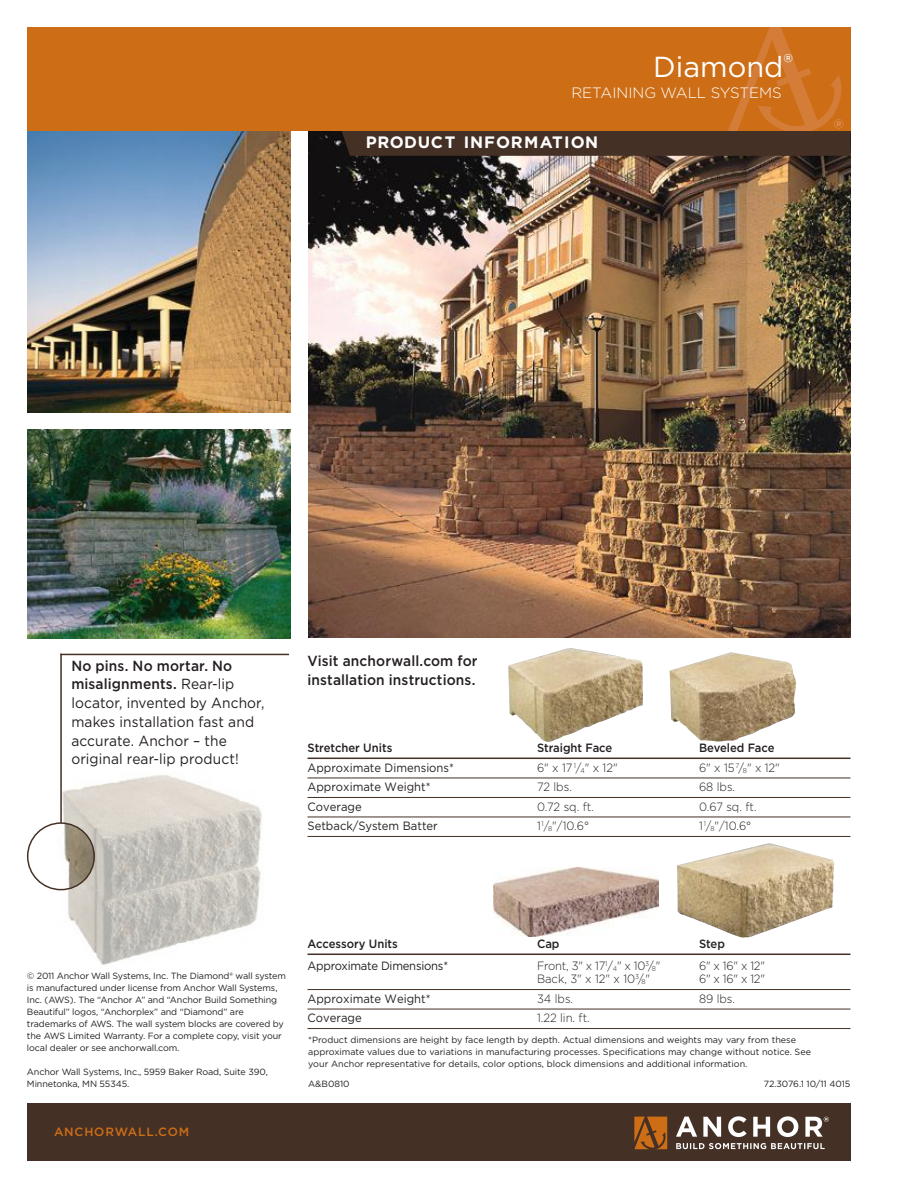
<style>
.page{position:relative;width:918px;height:1188px;background:#fff}
.page>*{position:absolute;margin:0;border:0;box-sizing:border-box;transform-origin:0 0}
.t1{font:28.95px "Gotham";color:#fff}
.t2{font:700 16.5px "Gotham";letter-spacing:.05em;color:#fff}
.t3{font:300 15px "Gotham";color:#fff}
.t4{font:14.7px/18.8px "Gotham";letter-spacing:.01em;color:#241f1f;scale:.94 1}
.t5{font:500 14.7px/18.8px "Gotham";letter-spacing:.005em;color:#241f1f;scale:.94 1}
.t6{font:300 12px "Gotham";color:#241f1f;scale:.94 1}
.t7{font:12px "Gotham";color:#241f1f;scale:.94 1}
.t8{font:500 12px "Gotham";color:#241f1f;scale:.94 1}
.t9{font:12px "Gotham";letter-spacing:-.02em;color:#241f1f;scale:.94 1}
.t10{font:300 12px "Gotham";letter-spacing:-.02em;color:#241f1f;scale:.94 1}
.t11{font:500 12px "Gotham";letter-spacing:.07em;color:#cd6e17}
.t12{font:9px/12px "Gotham";letter-spacing:-.01em;color:#241f1f}
.s1{font-weight:500}
</style>
<div class="page">
<img style="left:27px;top:131px;width:263px;height:282px">
<img style="left:308px;top:131px;width:542px;height:507px">
<img style="left:27px;top:430px;width:263px;height:209px">
<div style="left:27px;top:1104px;width:823px;height:57px;background:#443025"></div>
<div style="left:27px;top:27px;width:823px;height:104px;background:#cd6e17"></div>
<svg style="left:340px;top:27px;width:510px;height:129px"></svg>
<svg style="left:676px;top:1117px;width:21px;height:20px"></svg>
<svg style="left:703px;top:1117px;width:18px;height:20px"></svg>
<svg style="left:728px;top:1116px;width:19px;height:21px"></svg>
<svg style="left:753px;top:1117px;width:17px;height:20px"></svg>
<svg style="left:777px;top:1116px;width:21px;height:21px"></svg>
<svg style="left:634px;top:1117px;width:33px;height:32px"></svg>
<svg style="left:676px;top:1143px;width:149px;height:6px"></svg>
<svg style="left:805px;top:1117px;width:24px;height:20px"></svg>
<hr style="left:308px;top:758px;width:542px;height:1px;background:#443025">
<hr style="left:308px;top:778px;width:542px;height:1px;background:#443025">
<hr style="left:308px;top:797px;width:542px;height:1px;background:#443025">
<hr style="left:308px;top:817px;width:542px;height:1px;background:#443025">
<hr style="left:308px;top:836px;width:542px;height:1px;background:#443025">
<hr style="left:308px;top:954px;width:542px;height:1px;background:#443025">
<hr style="left:308px;top:989px;width:542px;height:1px;background:#443025">
<hr style="left:308px;top:1009px;width:542px;height:1px;background:#443025">
<hr style="left:308px;top:1028px;width:542px;height:1px;background:#443025">
<img style="left:670px;top:652px;width:126px;height:89px">
<img style="left:508px;top:648px;width:135px;height:94px">
<img style="left:677px;top:843px;width:157px;height:95px">
<img style="left:57px;top:775px;width:205px;height:190px">
<img style="left:57px;top:823px;width:37px;height:67px">
<div style="left:27px;top:822px;width:68px;height:68px;border:1px solid #443025;border-radius:50%"></div>
<hr style="left:60px;top:654px;width:2px;height:169px;background:#443025">
<hr style="left:60px;top:654px;width:229px;height:1px;background:#443025">
<img style="left:493px;top:868px;width:165px;height:69px">
<h1 class="t1" style="left:653px;top:48px;width:141px">Diamond<sup>®</sup></h1>
<h3 class="t3" style="left:571px;top:84px;width:212px">RETAINING wall systems</h3>
<h2 class="t2" style="left:366px;top:131px;width:234px">PRODUCT INFORMATION</h2>
<h3 class="t4" style="left:71px;top:656px;width:207px"><span class="s1">No pins. No mortar. No misalignments.</span> Rear-lip locator, invented by Anchor, makes installation fast and accurate. Anchor – the original rear-lip product!</h3>
<h3 class="t5" style="left:308px;top:651px;width:182px">Visit anchorwall.com for installation instructions.</h3>
<h3 class="t8" style="left:308px;top:740px;width:92px">Stretcher Units</h3>
<h3 class="t8" style="left:537px;top:740px;width:82px">Straight Face</h3>
<h3 class="t8" style="left:699px;top:740px;width:82px">Beveled Face</h3>
<h3 class="t7" style="left:308px;top:760px;width:157px">Approximate Dimensions*</h3>
<h3 class="t6" style="left:537px;top:760px;width:87px">6" x 17 <sup>1</sup>/<sub>4</sub>" x 12"</h3>
<h3 class="t6" style="left:699px;top:760px;width:88px">6" x 15<sup>7</sup>/<sub>8</sub>" x 12"</h3>
<h3 class="t7" style="left:308px;top:779px;width:132px">Approximate Weight*</h3>
<h3 class="t6" style="left:537px;top:779px;width:39px">72 lbs.</h3>
<h3 class="t6" style="left:699px;top:779px;width:40px">68 lbs.</h3>
<h3 class="t7" style="left:308px;top:799px;width:59px">Coverage</h3>
<h3 class="t6" style="left:537px;top:799px;width:62px">0.72 sq. ft.</h3>
<h3 class="t6" style="left:699px;top:799px;width:63px">0.67 sq. ft.</h3>
<h3 class="t7" style="left:308px;top:818px;width:140px">Setback/System Batter</h3>
<h3 class="t6" style="left:537px;top:818px;width:57px">1<sup>1</sup>/<sub>8</sub>"/10.6°</h3>
<h3 class="t6" style="left:699px;top:818px;width:57px">1<sup>1</sup>/<sub>8</sub>"/10.6°</h3>
<p class="t12" style="left:27px;top:970px;width:261px">© 2011 Anchor Wall Systems, Inc. The Diamond® wall system is manufactured under license from Anchor Wall Systems, Inc. (AWS). The “Anchor A” and “Anchor Build Something Beautiful” logos, “Anchorplex” and “Diamond” are trademarks of AWS. The wall system blocks are covered by the AWS Limited Warranty. For a complete copy, visit your local dealer or see anchorwall.com.</p>
<p class="t12" style="left:27px;top:1066px;width:242px">Anchor Wall Systems, Inc., 5959 Baker Road, Suite 390,<br>Minnetonka, MN 55345.</p>
<h3 class="t11" style="left:54px;top:1124px;width:137px">anchorwall.com</h3>
<h3 class="t8" style="left:308px;top:936px;width:98px">Accessory Units</h3>
<h3 class="t8" style="left:537px;top:936px;width:25px">Cap</h3>
<h3 class="t8" style="left:699px;top:936px;width:29px">Step</h3>
<h3 class="t9" style="left:308px;top:958px;width:151px">Approximate Dimensions*</h3>
<h3 class="t10" style="left:537px;top:958px;width:133px">Front, 3" x 17<sup>1</sup>/<sub>4</sub>" x 10<sup>3</sup>/<sub>8</sub>"</h3>
<h3 class="t6" style="left:699px;top:958px;width:72px">6" x 16" x 12"</h3>
<h3 class="t6" style="left:537px;top:971px;width:122px">Back, 3" x 12" x 10<sup>3</sup>/<sub>8</sub>"</h3>
<h3 class="t6" style="left:699px;top:971px;width:72px">6" x 16" x 12"</h3>
<h3 class="t7" style="left:308px;top:991px;width:132px">Approximate Weight*</h3>
<h3 class="t6" style="left:537px;top:991px;width:40px">34 lbs.</h3>
<h3 class="t6" style="left:699px;top:991px;width:40px">89 lbs.</h3>
<h3 class="t7" style="left:308px;top:1010px;width:59px">Coverage</h3>
<h3 class="t6" style="left:537px;top:1010px;width:58px">1.22 lin. ft.</h3>
<p class="t12" style="left:308px;top:1033px;width:504px">*Product dimensions are height by face length by depth. Actual dimensions and weights may vary from these approximate values due to variations in manufacturing processes. Specifications may change without notice. See your Anchor representative for details, color options, block dimensions and additional information.</p>
<p class="t12" style="left:308px;top:1078px;width:43px">A&amp;B0810</p>
<p class="t12" style="left:764px;top:1078px;width:88px">72.3076.1 10/11 4015</p>
</div>
